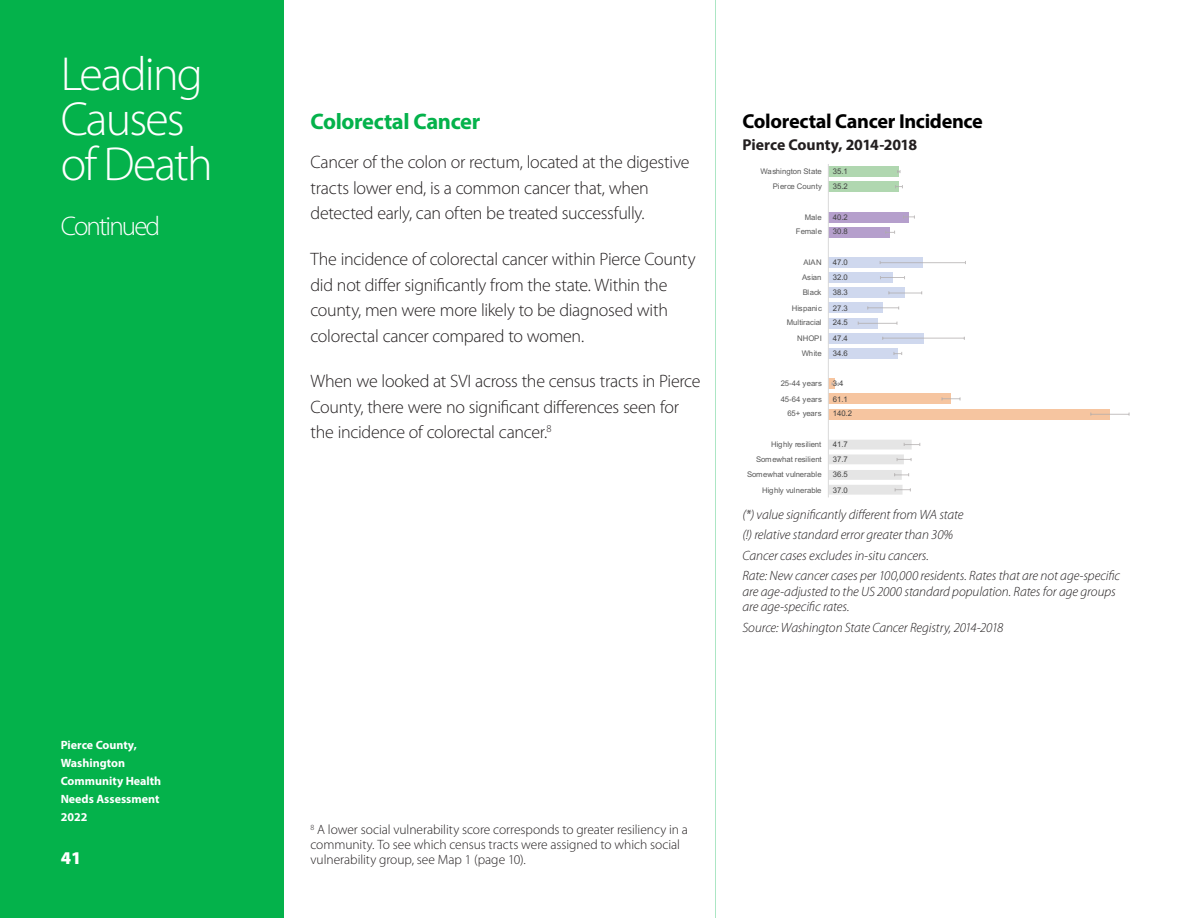
<style>
.page{position:relative;width:1188px;height:918px;background:#fff}
.page>*{position:absolute;margin:0;border:0;box-sizing:border-box;transform-origin:0 0}
.Titles{font:300 48px/45px "Myriad Pro";letter-spacing:-.04em;color:#fff}
.TITLE-continued{font:300 27px "Myriad Pro";letter-spacing:-.07em;color:#fff}
.SUBHEADER_2__GRN{font:700 22.5px "Myriad Pro";letter-spacing:-.02em;color:#04b24b}
._2022_Figure_Name_BI{font:700 20.25px "Myriad Pro";letter-spacing:-.015em;color:#000}
.BODY_TEXT-_CHNA{font:300 18px/25.5px "Myriad Pro";letter-spacing:-.015em;color:#231f20}
.t1{font:900 18px "Myriad Pro";color:#fff}
._2022_Figure_Name_Su{font:700 15.75px "Myriad Pro";letter-spacing:-.005em;color:#231f20}
._2022_Sources{font:italic 300 13.5px/15.8px "Myriad Pro";letter-spacing:-.01em;color:#231f20}
._2022_Footnotes{font:300 13.5px/15px "Myriad Pro";letter-spacing:-.005em;color:#231f20}
.t2{font:700 12px/18px "Myriad Pro";color:#fff}
.t3{font:7.8px/15.1px "Arial";letter-spacing:-.01em;color:#595959;text-align:right}
.t4{font:7.8px/15.1px "Arial";letter-spacing:-.01em;color:#404040}
</style>
<div class="page">
<hr style="left:715px;top:0;width:1px;height:918px;background:#ace6c4">
<div style="left:0;top:0;width:284px;height:918px;background:#04b24b"></div>
<div style="left:828px;top:167px;width:71px;height:10px;background:#b0d7b0"></div>
<div style="left:828px;top:182px;width:71px;height:10px;background:#b0d7b0"></div>
<div style="left:828px;top:212px;width:81px;height:10px;background:#b59fcc"></div>
<div style="left:828px;top:227px;width:62px;height:10px;background:#b59fcc"></div>
<div style="left:828px;top:257px;width:95px;height:11px;background:#cfd8ee"></div>
<div style="left:828px;top:273px;width:65px;height:10px;background:#cfd8ee"></div>
<div style="left:828px;top:288px;width:77px;height:10px;background:#cfd8ee"></div>
<div style="left:828px;top:303px;width:55px;height:10px;background:#cfd8ee"></div>
<div style="left:828px;top:318px;width:50px;height:10px;background:#cfd8ee"></div>
<div style="left:828px;top:333px;width:96px;height:10px;background:#cfd8ee"></div>
<div style="left:828px;top:348px;width:70px;height:11px;background:#cfd8ee"></div>
<div style="left:828px;top:379px;width:7px;height:10px;background:#f6c5a0"></div>
<div style="left:828px;top:394px;width:123px;height:10px;background:#f6c5a0"></div>
<div style="left:828px;top:409px;width:282px;height:10px;background:#f6c5a0"></div>
<svg style="left:895px;top:185px;width:8px;height:3px"></svg>
<svg style="left:903px;top:215px;width:12px;height:4px"></svg>
<svg style="left:885px;top:231px;width:10px;height:3px"></svg>
<hr style="left:880px;top:262px;width:43px;height:1px;background:#bbbcc5">
<hr style="left:923px;top:262px;width:42px;height:1px;background:#cecccc">
<svg style="left:880px;top:276px;width:25px;height:3px"></svg>
<svg style="left:889px;top:291px;width:33px;height:3px"></svg>
<svg style="left:867px;top:306px;width:32px;height:4px"></svg>
<svg style="left:858px;top:322px;width:40px;height:3px"></svg>
<hr style="left:883px;top:338px;width:41px;height:1px;background:#c0c3ce">
<hr style="left:924px;top:338px;width:40px;height:1px;background:#d9d7d7">
<svg style="left:894px;top:352px;width:8px;height:3px"></svg>
<svg style="left:832px;top:382px;width:7px;height:3px"></svg>
<svg style="left:942px;top:397px;width:19px;height:4px"></svg>
<svg style="left:1090px;top:413px;width:40px;height:3px"></svg>
<svg style="left:829px;top:440px;width:91px;height:55px"></svg>
<hr style="left:828px;top:164px;width:1px;height:333px;background:#d9d9d9">
<p class="Titles" style="left:61px;top:51px;width:154px">Leading<br>Causes of Death</p>
<p class="TITLE-continued" style="left:61px;top:210px;width:101px">Continued</p>
<p class="t2" style="left:61px;top:735px;width:102px">Pierce County,<br>Washington<br>Community Health<br>Needs Assessment<br>2022</p>
<p class="t1" style="left:61px;top:846px;width:22px">41</p>
<p class="SUBHEADER_2__GRN" style="left:310px;top:107px;width:171px">Colorectal Cancer</p>
<p class="BODY_TEXT-_CHNA" style="left:310px;top:149px;width:380px">Cancer of the colon or rectum, located at the digestive tracts lower end, is a common cancer that, when detected early, can often be treated successfully.</p>
<p class="BODY_TEXT-_CHNA" style="left:310px;top:246px;width:387px">The incidence of colorectal cancer within Pierce County did not differ significantly from the state. Within the county, men were more likely to be diagnosed with colorectal cancer compared to women.</p>
<p class="BODY_TEXT-_CHNA" style="left:310px;top:368px;width:391px">When we looked at SVI across the census tracts in Pierce<br>County, there were no significant differences seen for the incidence of colorectal cancer.<sup>8</sup></p>
<p class="_2022_Figure_Name_BI" style="left:742px;top:108px;width:242px">Colorectal Cancer Incidence</p>
<p class="_2022_Figure_Name_Su" style="left:742px;top:135px;width:176px">Pierce County, 2014-2018</p>
<p class="t3" style="left:760px;top:163px;width:63px">Washington State<br>Pierce County</p>
<p class="t3" style="left:796px;top:209px;width:28px">Male<br>Female</p>
<p class="t3" style="left:787px;top:254px;width:37px">AIAN<br>Asian<br>Black<br>Hispanic<br>Multiracial<br>NHOPI<br>White</p>
<p class="t3" style="left:781px;top:376px;width:43px">25-44 years<br>45-64 years<br>65+ years</p>
<p class="t3" style="left:747px;top:436px;width:76px">Highly resilient<br>Somewhat resilient<br>Somewhat vulnerable<br>Highly vulnerable</p>
<p class="t4" style="left:833px;top:163px;width:16px">35.1<br>35.2</p>
<p class="t4" style="left:833px;top:209px;width:16px">40.2<br>30.8</p>
<p class="t4" style="left:833px;top:254px;width:16px;text-align:justify">47.0<br>32.0<br>38.3<br>27.3<br>24.5<br>47.4<br>34.6</p>
<p class="t4" style="left:833px;top:376px;width:21px">3.4<br>61.1<br>140.2</p>
<p class="t4" style="left:833px;top:436px;width:16px;text-align:justify">41.7<br>37.7<br>36.5<br>37.0</p>
<p class="_2022_Sources" style="left:742px;top:507px;width:223px">(*) value significantly different from WA state</p>
<p class="_2022_Sources" style="left:742px;top:527px;width:212px">(!) relative standard error greater than 30%</p>
<p class="_2022_Sources" style="left:742px;top:547px;width:188px">Cancer cases excludes in-situ cancers.</p>
<p class="_2022_Sources" style="left:742px;top:567px;width:379px">Rate: New cancer cases per 100,000 residents. Rates that are not age-specific are age-adjusted to the US 2000 standard population. Rates for age groups are age-specific rates.</p>
<p class="_2022_Sources" style="left:742px;top:619px;width:262px">Source: Washington State Cancer Registry, 2014-2018</p>
<p class="_2022_Footnotes" style="left:310px;top:822px;width:379px"><sup>8</sup> A lower social vulnerability score corresponds to greater resiliency in a community. To see which census tracts were assigned to which social vulnerability group, see Map 1 (page 10).</p>
</div>
